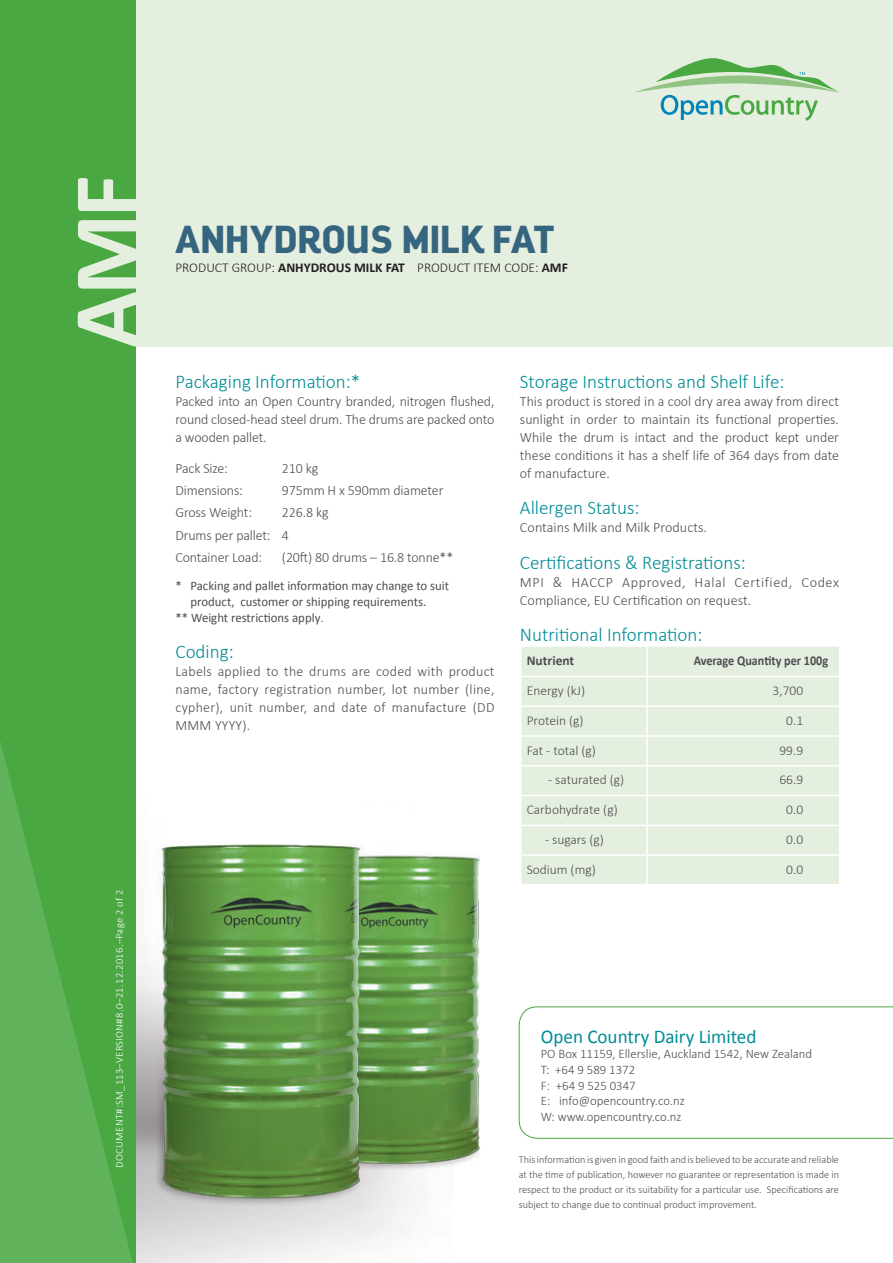
<style>
.page{position:relative;width:893px;height:1263px;background:#fff}
.page>*{position:absolute;margin:0;border:0;box-sizing:border-box;transform-origin:0 0}
.t1{font:700 93px "Calibri";color:#e4efe0}
.t2{font:900 39px "Darwin";color:#36657f}
.t3{font:300 19.5px "Calibri";color:#008d96}
.t4{font:19.5px "Calibri";color:#008d96}
.t5{font:300 14.25px/18px "Calibri";color:#4d4d4f;text-align:justify}
.t6{font:300 14.25px/18px "Calibri";letter-spacing:.035em;color:#4d4d4f}
.t7{font:300 13.5px "Calibri";color:#4d4d4f}
.t8{font:300 13.5px "Calibri";color:#231f20}
.t9{font:700 13.5px "Calibri";color:#4d4d4f;scale:.9 1}
.t10{font:700 13.5px "Calibri";color:#4d4d4f}
.t11{font:300 13.05px/15.6px "Calibri";color:#4d4d4f}
.t12{font:13.05px/15.6px "Calibri";color:#4d4d4f}
.t13{font:300 10.5px/15px "Calibri";color:#4d4d4f;text-align:justify}
.t14{font:300 10.5px "Calibri";letter-spacing:.03em;color:#fff}
.s1{font-weight:700}
.s2{font-weight:300}
</style>
<div class="page">
<img style="left:136px;top:844px;width:344px;height:419px">
<div style="left:0;top:0;width:893px;height:347px;background:#e4efe0"></div>
<div style="left:0;top:0;width:136px;height:1263px;background:#49a842"></div>
<svg style="left:0;top:742px;width:133px;height:521px;fill:#58af52"></svg>
<svg style="left:518px;top:1006px;width:375px;height:133px"></svg>
<svg style="left:634px;top:58px;width:205px;height:63px"></svg>
<div style="left:521px;top:647px;width:318px;height:237px;background:#e4efe0"></div>
<hr style="left:520px;top:676px;width:127px;height:1px;background:#fff">
<hr style="left:647px;top:676px;width:192px;height:1px;background:#fff">
<hr style="left:520px;top:705px;width:127px;height:2px;background:#fff">
<hr style="left:647px;top:705px;width:192px;height:2px;background:#fff">
<hr style="left:520px;top:735px;width:127px;height:2px;background:#fff">
<hr style="left:647px;top:735px;width:192px;height:2px;background:#fff">
<hr style="left:520px;top:765px;width:127px;height:1px;background:#fff">
<hr style="left:647px;top:765px;width:192px;height:1px;background:#fff">
<hr style="left:520px;top:795px;width:127px;height:1px;background:#fff">
<hr style="left:647px;top:795px;width:192px;height:1px;background:#fff">
<hr style="left:520px;top:824px;width:127px;height:2px;background:#fff">
<hr style="left:647px;top:824px;width:192px;height:2px;background:#fff">
<hr style="left:520px;top:854px;width:127px;height:2px;background:#fff">
<hr style="left:647px;top:854px;width:192px;height:2px;background:#fff">
<hr style="left:646px;top:647px;width:2px;height:29px;background:#fff">
<hr style="left:646px;top:677px;width:2px;height:28px;background:#fff">
<hr style="left:646px;top:707px;width:2px;height:28px;background:#fff">
<hr style="left:646px;top:737px;width:2px;height:28px;background:#fff">
<hr style="left:646px;top:766px;width:2px;height:29px;background:#fff">
<hr style="left:646px;top:796px;width:2px;height:28px;background:#fff">
<hr style="left:646px;top:826px;width:2px;height:28px;background:#fff">
<hr style="left:646px;top:856px;width:2px;height:28px;background:#fff">
<p class="t1" style="left:46px;top:348px;width:174px;rotate:-90deg">AMF</p>
<p class="t14" style="left:113px;top:1168px;width:280px;rotate:-90deg">DOCUMENT#:SM_113–VERSION#8.0–21.12.2016.–Page 2 of 2</p>
<p class="t2" style="left:175px;top:215px;width:380px">ANHYDROUS MILK FAT</p>
<p class="t8" style="left:175px;top:260px;width:394px">PRODUCT GROUP: <span class="s1">ANHYDROUS MILK FAT</span> PRODUCT ITEM CODE: <span class="s1">AMF</span></p>
<p class="t3" style="left:175px;top:370px;width:186px">Packaging Information:*</p>
<p class="t5" style="left:175px;top:392px;width:321px">Packed into an Open Country branded, nitrogen flushed, round closed-head steel drum. The drums are packed onto a wooden pallet.</p>
<p class="t5" style="left:175px;top:458px;width:54px">Pack Size:</p>
<p class="t5" style="left:282px;top:458px;width:38px">210 kg</p>
<p class="t5" style="left:175px;top:481px;width:69px">Dimensions:</p>
<p class="t5" style="left:282px;top:481px;width:163px">975mm H x 590mm diameter</p>
<p class="t5" style="left:175px;top:503px;width:78px">Gross Weight:</p>
<p class="t5" style="left:282px;top:503px;width:48px">226.8 kg</p>
<p class="t5" style="left:175px;top:525px;width:115px">Drums per pallet: 4</p>
<p class="t5" style="left:175px;top:548px;width:88px">Container Load:</p>
<p class="t5" style="left:282px;top:548px;width:173px">(20ft) 80 drums – 16.8 tonne**</p>
<p class="t12" style="left:191px;top:578px;width:260px;text-indent:-15px">* Packing and pallet information may change to suit product, customer or shipping requirements.</p>
<p class="t12" style="left:175px;top:609px;width:150px">** Weight restrictions apply<span class="s2">.</span></p>
<p class="t3" style="left:175px;top:640px;width:60px">Coding:</p>
<p class="t5" style="left:175px;top:662px;width:321px">Labels applied to the drums are coded with product name, factory registration number, lot number (line, cypher), unit number, and date of manufacture (DD MMM YYYY).</p>
<p class="t3" style="left:520px;top:370px;width:266px">Storage Instructions and Shelf Life:</p>
<p class="t5" style="left:520px;top:392px;width:321px">This product is stored in a cool dry area away from direct sunlight in order to maintain its functional properties.<br>While the drum is intact and the product kept under these conditions it has a shelf life of 364 days from date of manufacture.</p>
<p class="t3" style="left:520px;top:496px;width:121px">Allergen Status:</p>
<p class="t5" style="left:520px;top:518px;width:189px">Contains Milk and Milk Products.</p>
<p class="t3" style="left:520px;top:550px;width:227px">Certifications &amp; Registrations:</p>
<p class="t6" style="left:520px;top:572px;width:320px">MPI &amp; HACCP Approved, Halal Certified, Codex<br>Compliance, EU Certification on request.</p>
<p class="t3" style="left:520px;top:622px;width:184px">Nutritional Information:</p>
<p class="t10" style="left:527px;top:652px;width:49px">Nutrient</p>
<p class="t9" style="left:694px;top:652px;width:151px">Average Quantity per 100g</p>
<p class="t7" style="left:527px;top:682px;width:60px">Energy (kJ)</p>
<p class="t7" style="left:773px;top:682px;width:32px">3,700</p>
<p class="t7" style="left:527px;top:712px;width:58px">Protein (g)</p>
<p class="t7" style="left:786px;top:712px;width:18px">0.1</p>
<p class="t7" style="left:527px;top:742px;width:71px">Fat - total (g)</p>
<p class="t7" style="left:779px;top:742px;width:25px">99.9</p>
<p class="t7" style="left:548px;top:771px;width:78px">- saturated (g)</p>
<p class="t7" style="left:779px;top:771px;width:25px">66.9</p>
<p class="t7" style="left:527px;top:801px;width:92px">Carbohydrate (g)</p>
<p class="t7" style="left:786px;top:801px;width:18px">0.0</p>
<p class="t7" style="left:545px;top:831px;width:60px">- sugars (g)</p>
<p class="t7" style="left:786px;top:831px;width:18px">0.0</p>
<p class="t7" style="left:527px;top:861px;width:70px">Sodium (mg)</p>
<p class="t7" style="left:786px;top:861px;width:18px">0.0</p>
<h3 class="t4" style="left:541px;top:1024px;width:217px">Open Country Dairy Limited</h3>
<p class="t11" style="left:541px;top:1046px;width:273px">PO Box 11159, Ellerslie, Auckland 1542, New Zealand<br>T: +64 9 589 1372<br>F: +64 9 525 0347<br>E: info@opencountry.co.nz<br>W: www.opencountry.co.nz</p>
<p class="t13" style="left:519px;top:1152px;width:322px">This information is given in good faith and is believed to be accurate and reliable at the time of publication, however no guarantee or representation is made in respect to the product or its suitability for a particular use. Specifications are subject to change due to continual product improvement.</p>
</div>
